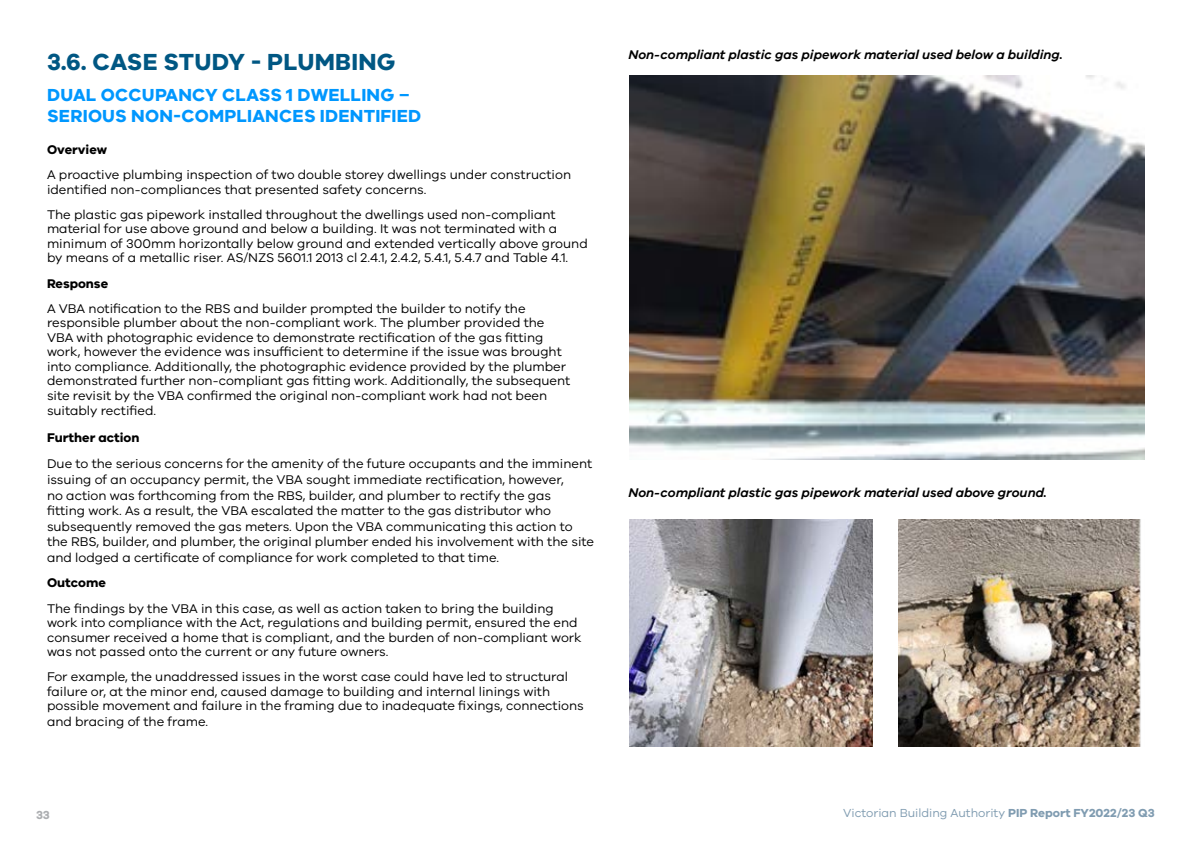
<style>
.page{position:relative;width:1191px;height:842px;background:#fff}
.page>*{position:absolute;margin:0;border:0;box-sizing:border-box;transform-origin:0 0}
.t1{font:700 24px "VIC";letter-spacing:.01em;color:#005783}
.t2{font:700 18px/21px "VIC";letter-spacing:.01em;color:#0097fe}
.t3{font:13px/14.4px "VIC";color:#000}
.t4{font:italic 600 13px "VIC";color:#000}
.t5{font:700 13px "VIC";color:#000}
.t6{font:12px "VIC";color:#809cb1}
.t7{font:700 12px "VIC";color:#acaeb1}
.s1{font-weight:700}
</style>
<div class="page">
<img style="left:629px;top:75px;width:516px;height:384px">
<img style="left:629px;top:519px;width:243px;height:227px">
<img style="left:898px;top:519px;width:243px;height:227px">
<h1 class="t1" style="left:47px;top:47px;width:350px">3.6. CASE STUDY - PLUMBING</h1>
<h2 class="t2" style="left:47px;top:84px;width:376px">DUAL OCCUPANCY CLASS 1 DWELLING –<br>SERIOUS NON-COMPLIANCES IDENTIFIED</h2>
<p class="t5" style="left:47px;top:141px;width:61px">Overview</p>
<p class="t3" style="left:47px;top:167px;width:525px">A proactive plumbing inspection of two double storey dwellings under construction identified non-compliances that presented safety concerns.</p>
<p class="t3" style="left:47px;top:207px;width:542px">The plastic gas pipework installed throughout the dwellings used non-compliant material for use above ground and below a building. It was not terminated with a minimum of 300mm horizontally below ground and extended vertically above ground by means of a metallic riser. AS/NZS 5601.1 2013 cl 2.4.1, 2.4.2, 5.4.1, 5.4.7 and Table 4.1.</p>
<p class="t5" style="left:47px;top:275px;width:63px">Response</p>
<p class="t3" style="left:47px;top:301px;width:525px">A VBA notification to the RBS and builder prompted the builder to notify the responsible plumber about the non-compliant work. The plumber provided the VBA with photographic evidence to demonstrate rectification of the gas fitting work, however the evidence was insufficient to determine if the issue was brought into compliance. Additionally, the photographic evidence provided by the plumber demonstrated further non-compliant gas fitting work. Additionally, the subsequent site revisit by the VBA confirmed the original non-compliant work had not been</p>
<p class="t3" style="left:47px;top:403px;width:111px">suitably rectified.</p>
<p class="t5" style="left:47px;top:429px;width:94px">Further action</p>
<p class="t3" style="left:47px;top:456px;width:548px;line-height:15.6px">Due to the serious concerns for the amenity of the future occupants and the imminent issuing of an occupancy permit, the VBA sought immediate rectification, however,<br>no action was forthcoming from the RBS, builder, and plumber to rectify the gas<br>fitting work. As a result, the VBA escalated the matter to the gas distributor who subsequently removed the gas meters. Upon the VBA communicating this action to the RBS, builder, and plumber, the original plumber ended his involvement with the site and lodged a certificate of compliance for work completed to that time.</p>
<p class="t5" style="left:47px;top:575px;width:60px">Outcome</p>
<p class="t3" style="left:47px;top:601px;width:536px">The findings by the VBA in this case, as well as action taken to bring the building work into compliance with the Act, regulations and building permit, ensured the end consumer received a home that is compliant, and the burden of non-compliant work was not passed onto the current or any future owners.</p>
<p class="t3" style="left:47px;top:669px;width:538px">For example, the unaddressed issues in the worst case could have led to structural failure or, at the minor end, caused damage to building and internal linings with possible movement and failure in the framing due to inadequate fixings, connections</p>
<p class="t3" style="left:47px;top:714px;width:163px">and bracing of the frame.</p>
<p class="t4" style="left:628px;top:47px;width:436px">Non-compliant plastic gas pipework material used below a building.</p>
<p class="t4" style="left:628px;top:484px;width:420px">Non-compliant plastic gas pipework material used above ground.</p>
<p class="t7" style="left:36px;top:808px;width:15px">33</p>
<p class="t6" style="left:843px;top:806px;width:313px">Victorian Building Authority <span class="s1">PIP Report FY2022/23 Q3</span></p>
</div>
